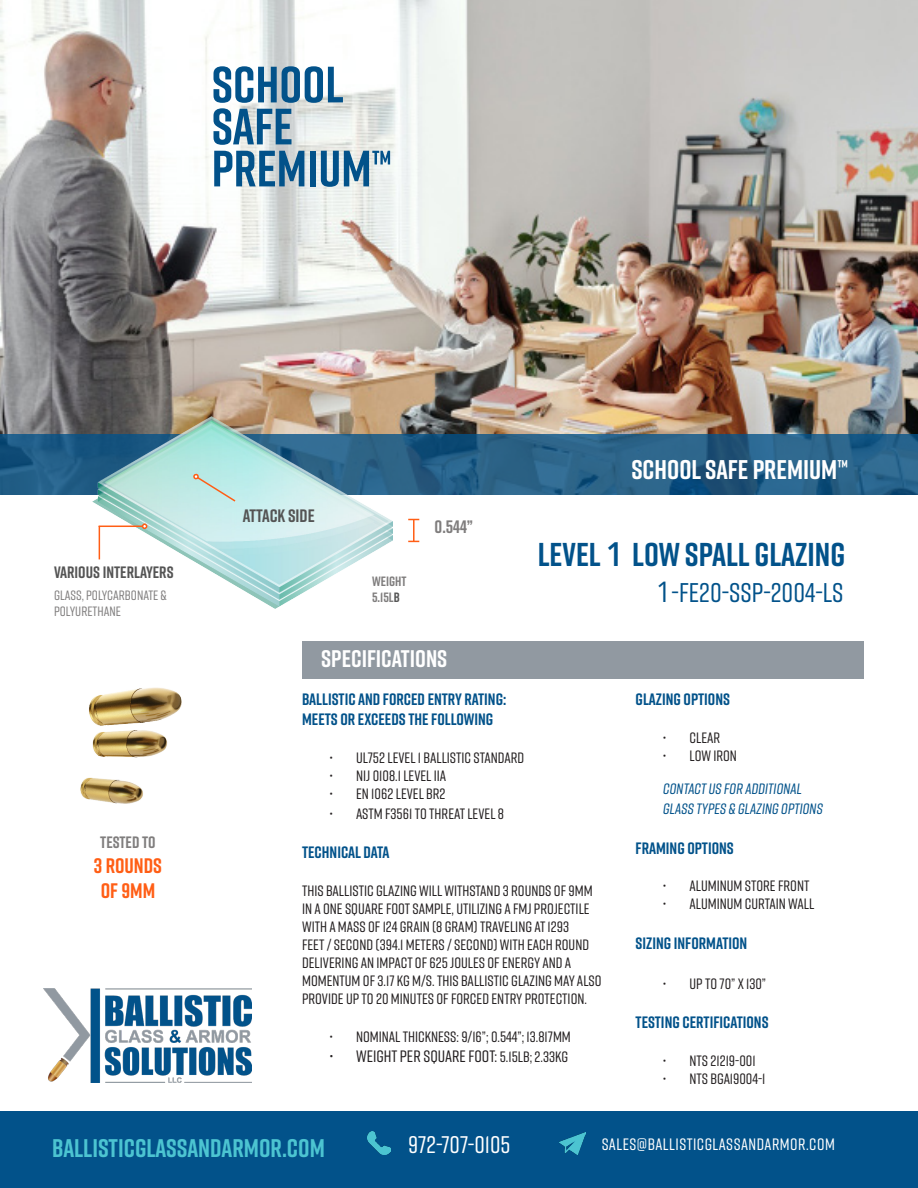
<style>
.page{position:relative;width:918px;height:1188px;background:#fff}
.page>*{position:absolute;margin:0;border:0;box-sizing:border-box;transform-origin:0 0}
.t1{font:700 51px/42px "Rift";color:#02528a}
.t2{font:700 33px "Rift";color:#02528a}
.t3{font:700 27px "Rift";color:#fff}
.t4{font:500 27px "Rift";color:#02528a}
.t5{font:700 25.5px "Rift";color:#4cc4d1}
.t6{font:700 24px "Rift";color:#fff}
.t7{font:500 24px "Rift";color:#fff}
.t8{font:700 21px "Rift";color:#ff5e15}
.t9{font:700 18px "Rift";color:#545454}
.t10{font:700 18px "Rift";color:#7f7d7d}
.t11{font:700 16.5px "Rift";color:#02528a}
.t12{font:500 16.5px "Rift";color:#231f20}
.t13{font:500 16.5px "Rift";letter-spacing:.03em;color:#fff}
.t14{font:700 16.5px "Rift";color:#545454}
.t15{font:700 16.5px "Rift";color:#7f7d7d}
.t16{font:500 15px/18px "Rift";color:#231f20}
.t17{font:500 15px "Rift";color:#02528a}
.t18{font:500 13.5px "Rift";color:#7f7d7d}
.t19{font:700 13.5px "Rift";color:#7f7d7d}
.s1{color:#545454}
.s2{font-family:"Open Sans";font-weight:600}
.s3{font-family:"Open Sans";font-weight:400;font-size:28.35px}
.s4{font-size:15px}
</style>
<div class="page">
<div style="left:302px;top:641px;width:562px;height:38px;background:#9199a1"></div>
<img style="left:0;top:0;width:918px;height:434px">
<img style="left:43px;top:989px;width:209px;height:93px">
<svg style="left:0;top:434px;width:918px;height:61px;background:#255e85"></svg>
<div style="left:0;top:1112px;width:918px;height:76px;background:#02528a"></div>
<img style="left:92px;top:416px;width:301px;height:193px">
<img style="left:80px;top:688px;width:101px;height:115px">
<hr style="left:413px;top:519px;width:2px;height:23px;background:#ff5e15">
<hr style="left:99px;top:526px;width:1px;height:33px;background:#ff5e15">
<hr style="left:99px;top:526px;width:45px;height:1px;background:#ff5e15">
<svg style="left:142px;top:523px;width:5px;height:6px"></svg>
<svg style="left:193px;top:472px;width:44px;height:31px"></svg>
<img style="left:368px;top:1132px;width:22px;height:23px">
<img style="left:560px;top:1132px;width:25px;height:22px">
<p class="t1" style="left:212px;top:63px;width:133px">SCHOOL</p>
<p class="t1" style="left:212px;top:105px;width:181px">SAFE<br>PREMIUM™</p>
<p class="t14" style="left:54px;top:561px;width:121px">VARIOUS INTERLAYERS</p>
<p class="t9" style="left:243px;top:503px;width:74px">ATTACK SIDE</p>
<p class="t19" style="left:372px;top:571px;width:36px">WEIGHT</p>
<p class="t18" style="left:54px;top:586px;width:114px">GLASS, POLYCARBONATE &amp;</p>
<p class="t19" style="left:372px;top:587px;width:29px">5.15L<span class="s1">B</span></p>
<p class="t18" style="left:54px;top:602px;width:69px">POLYURETHANE</p>
<p class="t10" style="left:435px;top:514px;width:40px">0.544”</p>
<p class="t6" style="left:321px;top:641px;width:128px">SPECIFICATIONS</p>
<p class="t3" style="left:631px;top:451px;width:218px">SCHOOL SAFE PREMIUM™</p>
<p class="t2" style="left:538px;top:530px;width:309px">LEVEL <span class="s2">1</span> LOW SPALL GLAZING</p>
<p class="t4" style="left:656px;top:574px;width:189px"><span class="s3">1</span>-FE20-SSP-2004-LS</p>
<p class="t15" style="left:100px;top:830px;width:57px">TESTED TO</p>
<p class="t8" style="left:94px;top:851px;width:70px">3 ROUNDS</p>
<p class="t8" style="left:101px;top:876px;width:56px">OF 9MM</p>
<p class="t11" style="left:302px;top:688px;width:206px">BALLISTIC AND FORCED ENTRY RATING:</p>
<p class="t11" style="left:302px;top:708px;width:193px">MEETS OR EXCEEDS THE FOLLOWING</p>
<p class="t16" style="left:329px;top:748px;width:197px">• UL752 LEVEL 1 BALLISTIC STANDARD</p>
<p class="t16" style="left:329px;top:766px;width:119px">• NIJ 0108.1 LEVEL IIA</p>
<p class="t16" style="left:329px;top:784px;width:118px">• EN 1062 LEVEL BR2</p>
<p class="t16" style="left:329px;top:804px;width:176px">• ASTM F3561 TO THREAT LEVEL 8</p>
<p class="t11" style="left:302px;top:841px;width:89px">TECHNICAL DATA</p>
<p class="t16" style="left:302px;top:881px;width:301px">THIS BALLISTIC GLAZING WILL WITHSTAND 3 ROUNDS OF 9MM IN A ONE SQUARE FOOT SAMPLE, UTILIZING A FMJ PROJECTILE WITH A MASS OF 124 GRAIN (8 GRAM) TRAVELING AT 1293<br>FEET / SECOND (394.1 METERS / SECOND) WITH EACH ROUND DELIVERING AN IMPACT OF 625 JOULES OF ENERGY AND A MOMENTUM OF 3.17 KG M/S. THIS BALLISTIC GLAZING MAY ALSO PROVIDE UP TO 20 MINUTES OF FORCED ENTRY PROTECTION.</p>
<p class="t16" style="left:329px;top:1027px;width:243px">• NOMINAL THICKNESS: 9/16”; 0.544”; 13.817MM</p>
<p class="t12" style="left:329px;top:1044px;width:241px">• WEIGHT PER SQUARE FOOT: <span class="s4">5.15LB; 2.33KG</span></p>
<p class="t11" style="left:636px;top:688px;width:96px">GLAZING OPTIONS</p>
<p class="t16" style="left:663px;top:728px;width:59px">• CLEAR</p>
<p class="t16" style="left:663px;top:746px;width:76px">• LOW IRON</p>
<p class="t17" style="left:663px;top:778px;width:143px">CONTACTUS FOR ADDITIONAL</p>
<p class="t17" style="left:663px;top:798px;width:164px">GLASS TYPES &amp; GLAZING OPTIONS</p>
<p class="t11" style="left:636px;top:836px;width:100px">FRAMING OPTIONS</p>
<p class="t16" style="left:663px;top:877px;width:148px">• ALUMINUM STORE FRONT</p>
<p class="t16" style="left:663px;top:895px;width:153px">• ALUMINUM CURTAIN WALL</p>
<p class="t11" style="left:636px;top:931px;width:113px">SIZING INFORMATION</p>
<p class="t16" style="left:663px;top:974px;width:105px">• UP TO 70” X 130”</p>
<p class="t11" style="left:636px;top:1011px;width:134px">TESTING CERTIFICATIONS</p>
<p class="t16" style="left:663px;top:1051px;width:95px">• NTS 21219-001</p>
<p class="t16" style="left:663px;top:1069px;width:105px">• NTS BGA19004-1</p>
<p class="t5" style="left:52px;top:1130px;width:274px">BALLISTICGLASSANDARMOR.COM</p>
<p class="t7" style="left:408px;top:1127px;width:104px">972-707-0105</p>
<p class="t13" style="left:602px;top:1132px;width:235px">SALES@BALLISTICGLASSANDARMOR.COM</p>
</div>
